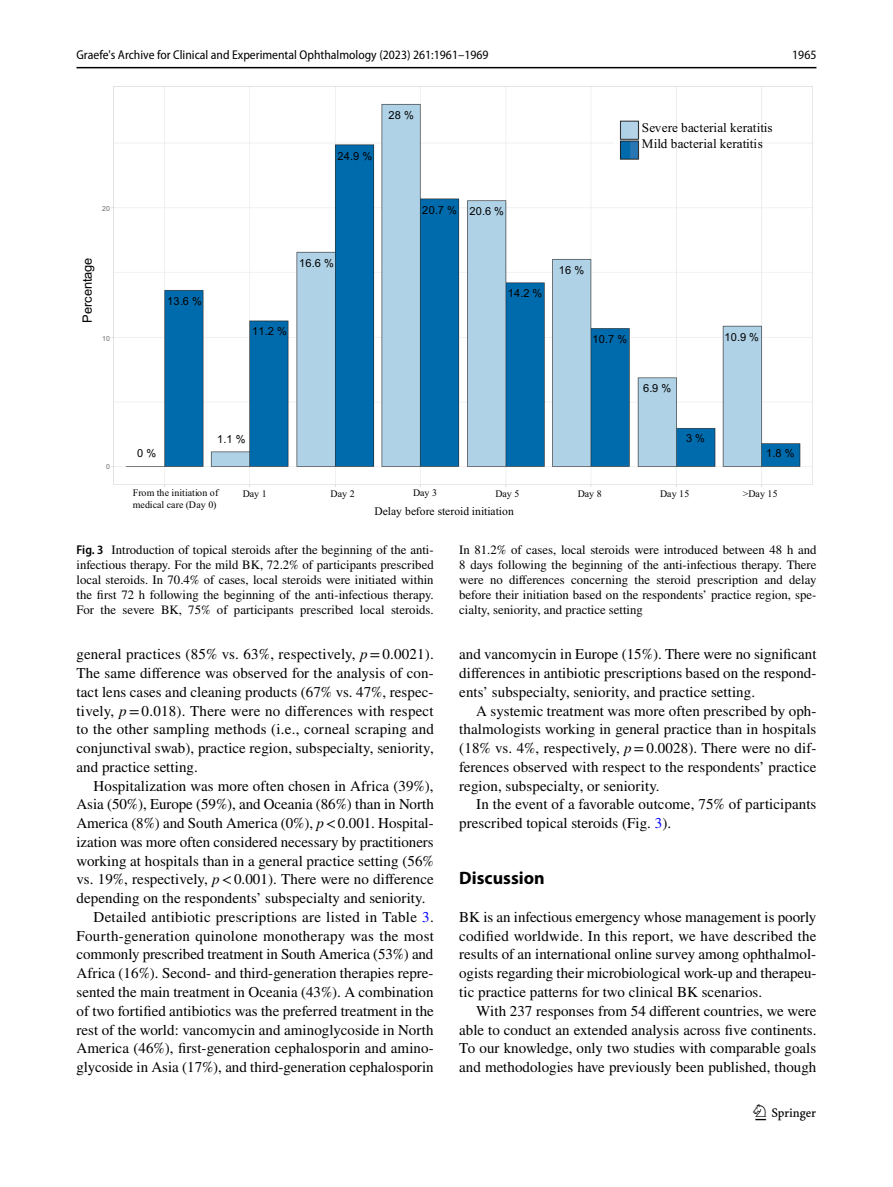
<style>
.page{position:relative;width:893px;height:1187px;background:#fff}
.page>*{position:absolute;margin:0;border:0;box-sizing:border-box;transform-origin:0 0}
.t1{font:22.5px "Springnew Regular 3";color:#000}
.t2{font:700 18px "Myriad Pro";color:#000}
.t3{font:15px/18.8px "STIX";letter-spacing:.005em;color:#000;text-align:justify}
.t4{font:13.2px/15.1px "Times New Roman";color:#000}
.t5{font:12.75px/15px "STIX";color:#000;text-align:justify}
.t6{font:semi-condensed 12.75px "Myriad Pro";color:#000}
.t7{font:12.75px "Arial";letter-spacing:-.025em;color:#000}
.t8{font:11.55px "Times New Roman";color:#000}
.t9{font:11.1px "Arial";letter-spacing:.02em;color:#000}
.t10{font:9.9px/12px "Times New Roman";color:#000}
.t11{font:7.05px "Arial";color:#6f6f6e}
.s1{font-family:"Myriad Pro";font-weight:600;font-stretch:semi-condensed}
.s2{font-style:italic}
.s3{color:#00f}
</style>
<div class="page">
<hr style="left:77px;top:67px;width:739px;height:1px;background:#000">
<img style="left:112px;top:87px;width:700px;height:399px">
<p class="t6" style="left:77px;top:48px;width:414px">Graefe's Archive for Clinical and Experimental Ophthalmology (2023) 261:1961–1969</p>
<p class="t6" style="left:792px;top:48px;width:26px">1965</p>
<p class="t9" style="left:389px;top:108px;width:27px">28 %</p>
<p class="t4" style="left:642px;top:122px;width:132px">Severe bacterial keratitis<br>Mild bacterial keratitis</p>
<p class="t9" style="left:337px;top:148px;width:36px">24.9 %</p>
<p class="t11" style="left:102px;top:204px;width:9px">20</p>
<p class="t9" style="left:422px;top:202px;width:36px">20.7 %</p>
<p class="t9" style="left:469px;top:204px;width:36px">20.6 %</p>
<p class="t7" style="left:78px;top:322px;width:66px;rotate:-90deg">Percentage</p>
<p class="t9" style="left:167px;top:293px;width:36px">13.6 %</p>
<p class="t9" style="left:299px;top:255px;width:36px">16.6 %</p>
<p class="t9" style="left:508px;top:286px;width:36px">14.2 %</p>
<p class="t9" style="left:559px;top:262px;width:27px">16 %</p>
<p class="t11" style="left:102px;top:333px;width:9px">10</p>
<p class="t9" style="left:252px;top:324px;width:36px">11.2 %</p>
<p class="t9" style="left:592px;top:331px;width:36px">10.7 %</p>
<p class="t9" style="left:724px;top:329px;width:36px">10.9 %</p>
<p class="t9" style="left:643px;top:380px;width:30px">6.9 %</p>
<p class="t9" style="left:217px;top:431px;width:30px">1.1 %</p>
<p class="t9" style="left:686px;top:430px;width:21px">3 %</p>
<p class="t9" style="left:137px;top:446px;width:21px">0 %</p>
<p class="t9" style="left:766px;top:446px;width:30px">1.8 %</p>
<p class="t11" style="left:106px;top:462px;width:5px">0</p>
<p class="t10" style="left:133px;top:488px;width:87px">From the initiation of medical care (Day 0)</p>
<p class="t10" style="left:243px;top:488px;width:26px">Day 1</p>
<p class="t10" style="left:331px;top:488px;width:26px">Day 2</p>
<p class="t10" style="left:413px;top:488px;width:26px">Day 3</p>
<p class="t10" style="left:495px;top:488px;width:26px">Day 5</p>
<p class="t10" style="left:578px;top:488px;width:26px">Day 8</p>
<p class="t10" style="left:660px;top:488px;width:31px">Day 15</p>
<p class="t10" style="left:743px;top:488px;width:36px">&gt;Day 15</p>
<p class="t8" style="left:374px;top:507px;width:141px">Delay before steroid initiation</p>
<p class="t5" style="left:77px;top:542px;width:359px"><span class="s1">Fig. 3</span> Introduction of topical steroids after the beginning of the anti&shy;infectious therapy. For the mild BK, 72.2% of participants prescribed local steroids. In 70.4% of cases, local steroids were initiated within the first 72 h following the beginning of the anti-infectious therapy.<br>For the severe BK, 75% of participants prescribed local steroids.</p>
<p class="t5" style="left:459px;top:542px;width:359px">In 81.2% of cases, local steroids were introduced between 48 h and 8 days following the beginning of the anti-infectious therapy. There were no differences concerning the steroid prescription and delay before their initiation based on the respondents’ practice region, spe&shy;cialty, seniority, and practice setting</p>
<p class="t3" style="left:77px;top:646px;width:359px">general practices (85% vs. 63%, respectively, <span class="s2">p</span>=0.0021).<br>The same difference was observed for the analysis of con&shy;tact lens cases and cleaning products (67% vs. 47%, respec&shy;tively, <span class="s2">p</span>=0.018). There were no differences with respect to the other sampling methods (i.e., corneal scraping and conjunctival swab), practice region, subspecialty, seniority, and practice setting.</p>
<p class="t3" style="left:94px;top:777px;width:342px">Hospitalization was more often chosen in Africa (39%),</p>
<p class="t3" style="left:77px;top:796px;width:359px">Asia (50%), Europe (59%), and Oceania (86%) than in North</p>
<p class="t3" style="left:77px;top:814px;width:359px">America (8%) and South America (0%), <span class="s2">p</span>&lt;0.001. Hospital-</p>
<p class="t3" style="left:77px;top:833px;width:359px">ization was more often considered necessary by practitioners</p>
<p class="t3" style="left:77px;top:852px;width:359px">working at hospitals than in a general practice setting (56%</p>
<p class="t3" style="left:77px;top:871px;width:359px">vs. 19%, respectively, <span class="s2">p</span>&lt;0.001). There were no difference</p>
<p class="t3" style="left:77px;top:889px;width:350px">depending on the respondents’ subspecialty and seniority.</p>
<p class="t3" style="left:94px;top:908px;width:342px">Detailed antibiotic prescriptions are listed in Table <span class="s3">3</span>.</p>
<p class="t3" style="left:77px;top:927px;width:359px">Fourth-generation quinolone monotherapy was the most</p>
<p class="t3" style="left:77px;top:946px;width:358px">commonly prescribed treatment in South America (53%) and</p>
<p class="t3" style="left:77px;top:964px;width:358px">Africa (16%). Second- and third-generation therapies repre-</p>
<p class="t3" style="left:77px;top:983px;width:358px">sented the main treatment in Oceania (43%). A combination</p>
<p class="t3" style="left:77px;top:1002px;width:359px">of two fortified antibiotics was the preferred treatment in the</p>
<p class="t3" style="left:77px;top:1021px;width:359px">rest of the world: vancomycin and aminoglycoside in North</p>
<p class="t3" style="left:77px;top:1039px;width:359px">America (46%), first-generation cephalosporin and amino-</p>
<p class="t3" style="left:77px;top:1058px;width:359px">glycoside in Asia (17%), and third-generation cephalosporin</p>
<p class="t3" style="left:459px;top:646px;width:359px">and vancomycin in Europe (15%). There were no significant differences in antibiotic prescriptions based on the respond&shy;ents’ subspecialty, seniority, and practice setting.</p>
<p class="t3" style="left:459px;top:702px;width:359px;text-indent:17px">A systemic treatment was more often prescribed by oph&shy;thalmologists working in general practice than in hospitals (18% vs. 4%, respectively, <span class="s2">p</span>=0.0028). There were no dif&shy;ferences observed with respect to the respondents’ practice region, subspecialty, or seniority.</p>
<p class="t3" style="left:459px;top:796px;width:359px;text-indent:17px">In the event of a favorable outcome, 75% of participants prescribed topical steroids (Fig. <span class="s3">3</span>).</p>
<p class="t2" style="left:459px;top:866px;width:87px">Discussion</p>
<p class="t3" style="left:459px;top:908px;width:359px">BK is an infectious emergency whose management is poorly codified worldwide. In this report, we have described the results of an international online survey among ophthalmol&shy;ogists regarding their microbiological work-up and therapeu&shy;tic practice patterns for two clinical BK scenarios.</p>
<p class="t3" style="left:459px;top:1002px;width:359px;text-indent:17px">With 237 responses from 54 different countries, we were able to conduct an extended analysis across five continents.<br>To our knowledge, only two studies with comparable goals and methodologies have previously been published, though</p>
<h1 class="t1" style="left:755px;top:1104px;width:62px">1 3</h1>
</div>
